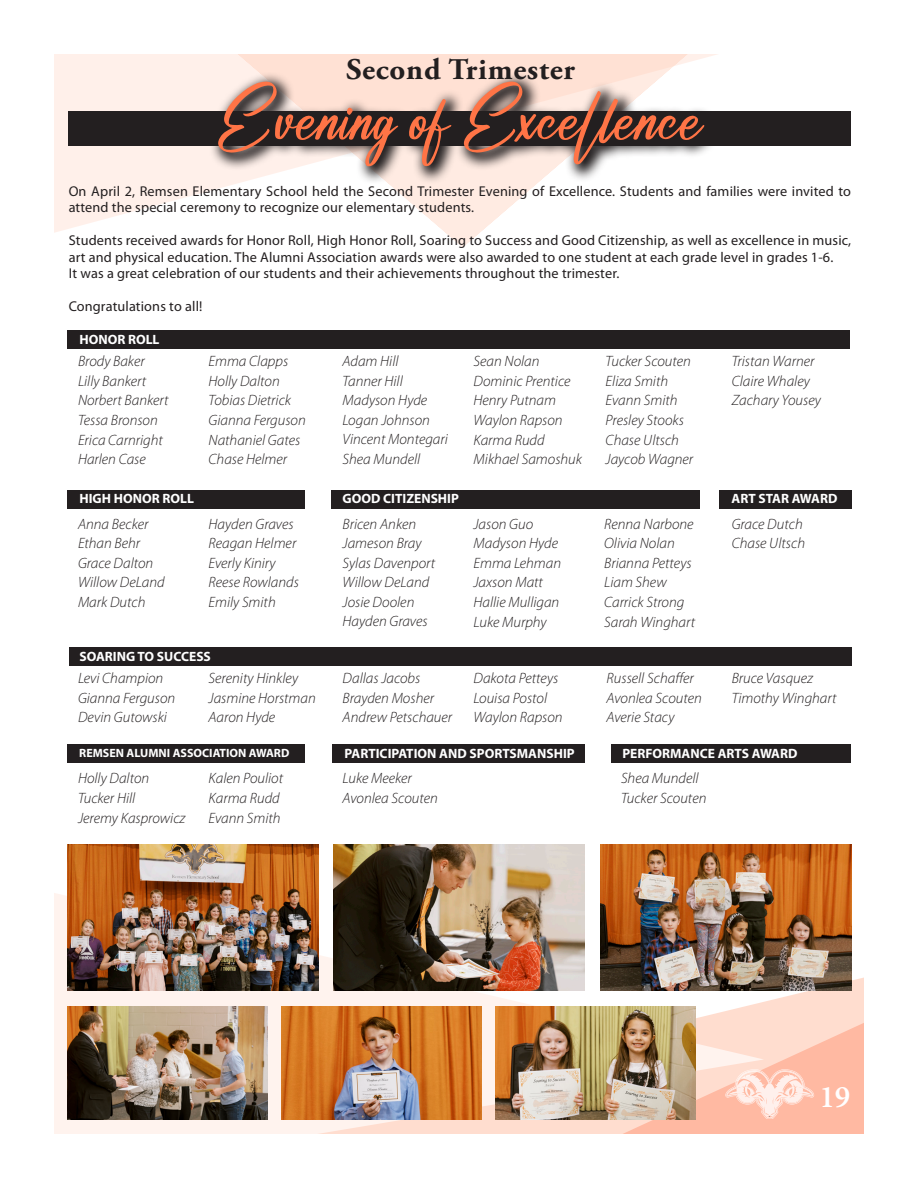
<style>
.page{position:relative;width:918px;height:1188px;background:#fff}
.page>*{position:absolute;margin:0;border:0;box-sizing:border-box;transform-origin:0 0}
.Paragraph_Style_4{font:72px "Anthony Hunter";letter-spacing:.01em;color:#ff7446;scale:.9 1}
.t1{font:600 31.5px "Minion Pro";color:#fff}
.Paragraph_Style_4-2{font:700 30px "Adobe Garamond Pro";letter-spacing:.025em;color:#231f20}
.Body_Text{font:italic 300 15px "Myriad Pro";color:#231f20}
.Body_Text-2{font:14.25px/16.4px "Myriad Pro";letter-spacing:.01em;color:#231f20}
.Body_Text-3{font:700 13.5px "Myriad Pro";color:#fff}
.Body_Text-4{font:700 12px "Myriad Pro";color:#fff}
</style>
<div class="page">
<svg style="left:54px;top:54px;width:663px;height:193px"></svg>
<svg style="left:54px;top:744px;width:810px;height:390px"></svg>
<div style="left:68px;top:330px;width:782px;height:19px;background:#231f20"></div>
<div style="left:69px;top:647px;width:783px;height:19px;background:#231f20"></div>
<div style="left:68px;top:490px;width:237px;height:18px;background:#231f20"></div>
<div style="left:333px;top:744px;width:252px;height:19px;background:#231f20"></div>
<div style="left:611px;top:744px;width:239px;height:19px;background:#231f20"></div>
<div style="left:720px;top:490px;width:132px;height:18px;background:#231f20"></div>
<div style="left:68px;top:744px;width:237px;height:19px;background:#231f20"></div>
<div style="left:331px;top:490px;width:369px;height:18px;background:#231f20"></div>
<div style="left:69px;top:111px;width:782px;height:35px;background:#231f20"></div>
<svg style="left:209px;top:72px;width:508px;height:113px"></svg>
<img style="left:68px;top:845px;width:251px;height:145px">
<img style="left:68px;top:1006px;width:200px;height:114px">
<img style="left:281px;top:1006px;width:201px;height:114px">
<img style="left:495px;top:1006px;width:201px;height:114px">
<img style="left:334px;top:845px;width:251px;height:145px">
<img style="left:600px;top:845px;width:251px;height:145px">
<p class="Paragraph_Style_4-2" style="left:346px;top:52px;width:230px">Second Trimester</p>
<p class="Paragraph_Style_4" style="left:218px;top:58px;width:540px">Evening of Excellence</p>
<p class="Body_Text-2" style="left:69px;top:183px;width:784px">On April 2, Remsen Elementary School held the Second Trimester Evening of Excellence. Students and families were invited to attend the special ceremony to recognize our elementary students.</p>
<p class="Body_Text-2" style="left:69px;top:233px;width:784px">Students received awards for Honor Roll, High Honor Roll, Soaring to Success and Good Citizenship, as well as excellence in music, art and physical education. The Alumni Association awards were also awarded to one student at each grade level in grades 1-6.</p>
<p class="Body_Text-2" style="left:69px;top:265px;width:552px">It was a great celebration of our students and their achievements throughout the trimester.</p>
<p class="Body_Text-2" style="left:69px;top:298px;width:135px">Congratulations to all!</p>
<p class="Body_Text-3" style="left:79px;top:331px;width:82px">HONOR ROLL</p>
<p class="Body_Text" style="left:78px;top:353px;width:68px">Brody Baker</p>
<p class="Body_Text" style="left:78px;top:373px;width:70px">Lilly Bankert</p>
<p class="Body_Text" style="left:78px;top:393px;width:92px">Norbert Bankert</p>
<p class="Body_Text" style="left:78px;top:412px;width:81px">Tessa Bronson</p>
<p class="Body_Text" style="left:78px;top:432px;width:86px">Erica Carnright</p>
<p class="Body_Text" style="left:78px;top:451px;width:69px">Harlen Case</p>
<p class="Body_Text-3" style="left:79px;top:490px;width:116px">HIGH HONOR ROLL</p>
<p class="Body_Text" style="left:78px;top:516px;width:72px">Anna Becker</p>
<p class="Body_Text" style="left:78px;top:535px;width:64px">Ethan Behr</p>
<p class="Body_Text" style="left:78px;top:555px;width:77px">Grace Dalton</p>
<p class="Body_Text" style="left:78px;top:575px;width:88px">Willow DeLand</p>
<p class="Body_Text" style="left:78px;top:594px;width:69px">Mark Dutch</p>
<p class="Body_Text" style="left:209px;top:353px;width:81px">Emma Clapps</p>
<p class="Body_Text" style="left:209px;top:373px;width:73px">Holly Dalton</p>
<p class="Body_Text" style="left:209px;top:393px;width:84px">Tobias Dietrick</p>
<p class="Body_Text" style="left:209px;top:412px;width:99px">Gianna Ferguson</p>
<p class="Body_Text" style="left:209px;top:432px;width:93px">Nathaniel Gates</p>
<p class="Body_Text" style="left:209px;top:451px;width:80px">Chase Helmer</p>
<p class="Body_Text" style="left:209px;top:516px;width:87px">Hayden Graves</p>
<p class="Body_Text" style="left:209px;top:535px;width:89px">Reagan Helmer</p>
<p class="Body_Text" style="left:209px;top:555px;width:69px">Everly Kiniry</p>
<p class="Body_Text" style="left:209px;top:575px;width:92px">Reese Rowlands</p>
<p class="Body_Text" style="left:209px;top:594px;width:69px">Emily Smith</p>
<p class="Body_Text-3" style="left:79px;top:647px;width:133px">SOARING TO SUCCESS</p>
<p class="Body_Text" style="left:78px;top:670px;width:87px">Levi Champion</p>
<p class="Body_Text" style="left:78px;top:690px;width:99px">Gianna Ferguson</p>
<p class="Body_Text" style="left:78px;top:710px;width:91px">Devin Gutowski</p>
<p class="Body_Text" style="left:209px;top:670px;width:91px">Serenity Hinkley</p>
<p class="Body_Text" style="left:209px;top:690px;width:109px">Jasmine Horstman</p>
<p class="Body_Text" style="left:209px;top:710px;width:68px">Aaron Hyde</p>
<p class="Body_Text-4" style="left:79px;top:745px;width:212px">REMSEN ALUMNI ASSOCIATION AWARD</p>
<p class="Body_Text" style="left:78px;top:770px;width:73px">Holly Dalton</p>
<p class="Body_Text" style="left:78px;top:790px;width:59px">Tucker Hill</p>
<p class="Body_Text" style="left:78px;top:810px;width:109px">Jeremy Kasprowicz</p>
<p class="Body_Text" style="left:209px;top:770px;width:76px">Kalen Pouliot</p>
<p class="Body_Text" style="left:209px;top:790px;width:73px">Karma Rudd</p>
<p class="Body_Text" style="left:209px;top:810px;width:74px">Evann Smith</p>
<p class="Body_Text" style="left:343px;top:353px;width:57px">Adam Hill</p>
<p class="Body_Text" style="left:343px;top:373px;width:62px">Tanner Hill</p>
<p class="Body_Text" style="left:343px;top:392px;width:86px">Madyson Hyde</p>
<p class="Body_Text" style="left:343px;top:412px;width:89px">Logan Johnson</p>
<p class="Body_Text" style="left:343px;top:431px;width:107px">Vincent Montegari</p>
<p class="Body_Text" style="left:343px;top:451px;width:79px">Shea Mundell</p>
<p class="Body_Text-3" style="left:343px;top:489px;width:118px">GOOD CITIZENSHIP</p>
<p class="Body_Text" style="left:343px;top:516px;width:75px">Bricen Anken</p>
<p class="Body_Text" style="left:343px;top:535px;width:80px">Jameson Bray</p>
<p class="Body_Text" style="left:343px;top:555px;width:94px">Sylas Davenport</p>
<p class="Body_Text" style="left:343px;top:574px;width:88px">Willow DeLand</p>
<p class="Body_Text" style="left:343px;top:594px;width:73px">Josie Doolen</p>
<p class="Body_Text" style="left:343px;top:613px;width:87px">Hayden Graves</p>
<p class="Body_Text" style="left:473px;top:353px;width:68px">Sean Nolan</p>
<p class="Body_Text" style="left:473px;top:373px;width:98px">Dominic Prentice</p>
<p class="Body_Text" style="left:473px;top:393px;width:84px">Henry Putnam</p>
<p class="Body_Text" style="left:473px;top:412px;width:91px">Waylon Rapson</p>
<p class="Body_Text" style="left:473px;top:432px;width:73px">Karma Rudd</p>
<p class="Body_Text" style="left:473px;top:451px;width:110px">Mikhael Samoshuk</p>
<p class="Body_Text" style="left:473px;top:516px;width:61px">Jason Guo</p>
<p class="Body_Text" style="left:473px;top:535px;width:86px">Madyson Hyde</p>
<p class="Body_Text" style="left:473px;top:555px;width:89px">Emma Lehman</p>
<p class="Body_Text" style="left:473px;top:575px;width:71px">Jaxson Matt</p>
<p class="Body_Text" style="left:473px;top:594px;width:87px">Hallie Mulligan</p>
<p class="Body_Text" style="left:473px;top:614px;width:75px">Luke Murphy</p>
<p class="Body_Text" style="left:343px;top:670px;width:79px">Dallas Jacobs</p>
<p class="Body_Text" style="left:343px;top:690px;width:93px">Brayden Mosher</p>
<p class="Body_Text" style="left:343px;top:709px;width:111px">Andrew Petschauer</p>
<p class="Body_Text" style="left:473px;top:670px;width:86px">Dakota Petteys</p>
<p class="Body_Text" style="left:473px;top:690px;width:75px">Louisa Postol</p>
<p class="Body_Text" style="left:473px;top:710px;width:91px">Waylon Rapson</p>
<p class="Body_Text" style="left:606px;top:353px;width:87px">Tucker Scouten</p>
<p class="Body_Text" style="left:606px;top:373px;width:64px">Eliza Smith</p>
<p class="Body_Text" style="left:606px;top:393px;width:74px">Evann Smith</p>
<p class="Body_Text" style="left:606px;top:412px;width:80px">Presley Stooks</p>
<p class="Body_Text" style="left:606px;top:432px;width:75px">Chase Ultsch</p>
<p class="Body_Text" style="left:606px;top:451px;width:89px">Jaycob Wagner</p>
<p class="Body_Text" style="left:604px;top:516px;width:91px">Renna Narbone</p>
<p class="Body_Text" style="left:604px;top:535px;width:72px">Olivia Nolan</p>
<p class="Body_Text" style="left:604px;top:555px;width:89px">Brianna Petteys</p>
<p class="Body_Text" style="left:604px;top:575px;width:64px">Liam Shew</p>
<p class="Body_Text" style="left:604px;top:594px;width:82px">Carrick Strong</p>
<p class="Body_Text" style="left:604px;top:614px;width:93px">Sarah Winghart</p>
<p class="Body_Text" style="left:607px;top:670px;width:89px">Russell Schaffer</p>
<p class="Body_Text" style="left:607px;top:690px;width:97px">Avonlea Scouten</p>
<p class="Body_Text" style="left:607px;top:710px;width:69px">Averie Stacy</p>
<p class="Body_Text" style="left:732px;top:353px;width:84px">Tristan Warner</p>
<p class="Body_Text" style="left:732px;top:373px;width:80px">Claire Whaley</p>
<p class="Body_Text" style="left:732px;top:393px;width:91px">Zachary Yousey</p>
<p class="Body_Text-3" style="left:732px;top:490px;width:107px">ART STAR AWARD</p>
<p class="Body_Text" style="left:732px;top:516px;width:73px">Grace Dutch</p>
<p class="Body_Text" style="left:732px;top:535px;width:75px">Chase Ultsch</p>
<p class="Body_Text" style="left:732px;top:670px;width:83px">Bruce Vasquez</p>
<p class="Body_Text" style="left:732px;top:690px;width:106px">Timothy Winghart</p>
<p class="Body_Text-3" style="left:345px;top:745px;width:232px">PARTICIPATION AND SPORTSMANSHIP</p>
<p class="Body_Text-3" style="left:622px;top:745px;width:177px">PERFORMANCE ARTS AWARD</p>
<p class="Body_Text" style="left:343px;top:770px;width:71px">Luke Meeker</p>
<p class="Body_Text" style="left:343px;top:790px;width:97px">Avonlea Scouten</p>
<p class="Body_Text" style="left:621px;top:770px;width:79px">Shea Mundell</p>
<p class="Body_Text" style="left:621px;top:790px;width:87px">Tucker Scouten</p>
<h2 class="t1" style="left:819px;top:1075px;width:33px">19</h2>
</div>
